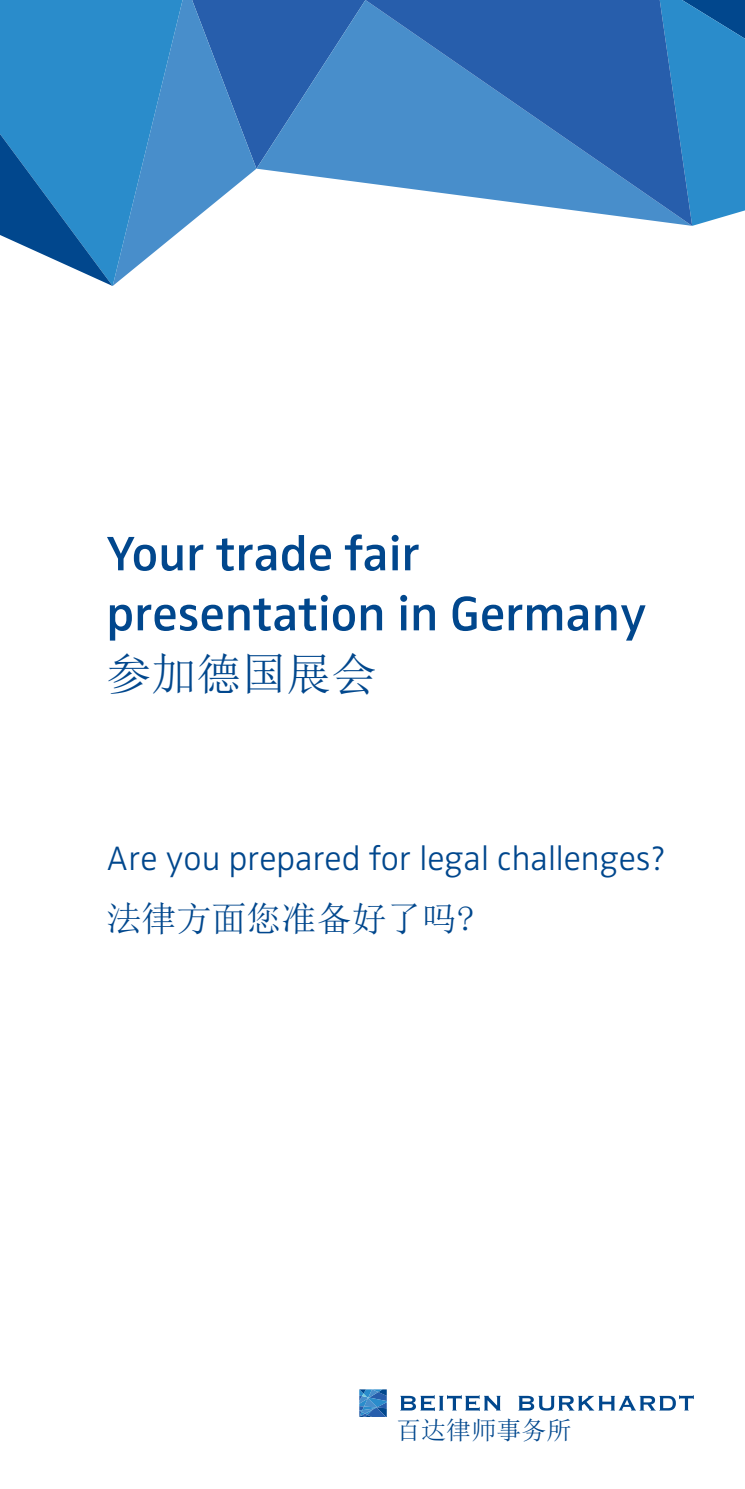
<style>
.page{position:relative;width:745px;height:1489px;background:#fff}
.page>*{position:absolute;margin:0;border:0;box-sizing:border-box;transform-origin:0 0}
.t1{font:600 50px/60px "Zwo OT";color:#01478d}
.t2{font:45px "Sim Sun";color:#01478d}
.t3{font:300 35px "Zwo OT";color:#01478d}
.t4{font:35px "Sim Sun";color:#01478d}
.t5{font:25px "Sim Sun";color:#01478d}
</style>
<div class="page">
<svg style="left:400px;top:1395px;width:100px;height:15px"></svg>
<svg style="left:359px;top:1389px;width:27px;height:27px"></svg>
<svg style="left:518px;top:1395px;width:175px;height:15px"></svg>
<svg style="left:691px;top:0;width:53px;height:226px;background:#2d89c6"></svg>
<svg style="left:0;top:0;width:256px;height:286px"></svg>
<svg style="left:256px;top:0;width:109px;height:183px;background:#407cbe"></svg>
<svg style="left:365px;top:0;width:326px;height:226px;background:#4983c2"></svg>
<p class="t1" style="left:106px;top:524px;width:541px">Your trade fair presentation in Germany</p>
<p class="t2" style="left:106px;top:651px;width:271px">参加德国展会</p>
<p class="t3" style="left:106px;top:838px;width:560px">Are you prepared for legal challenges?</p>
<p class="t4" style="left:106px;top:900px;width:369px">法律方面您准备好了吗?</p>
<p class="t5" style="left:396px;top:1417px;width:176px">百达律师事务所</p>
</div>
